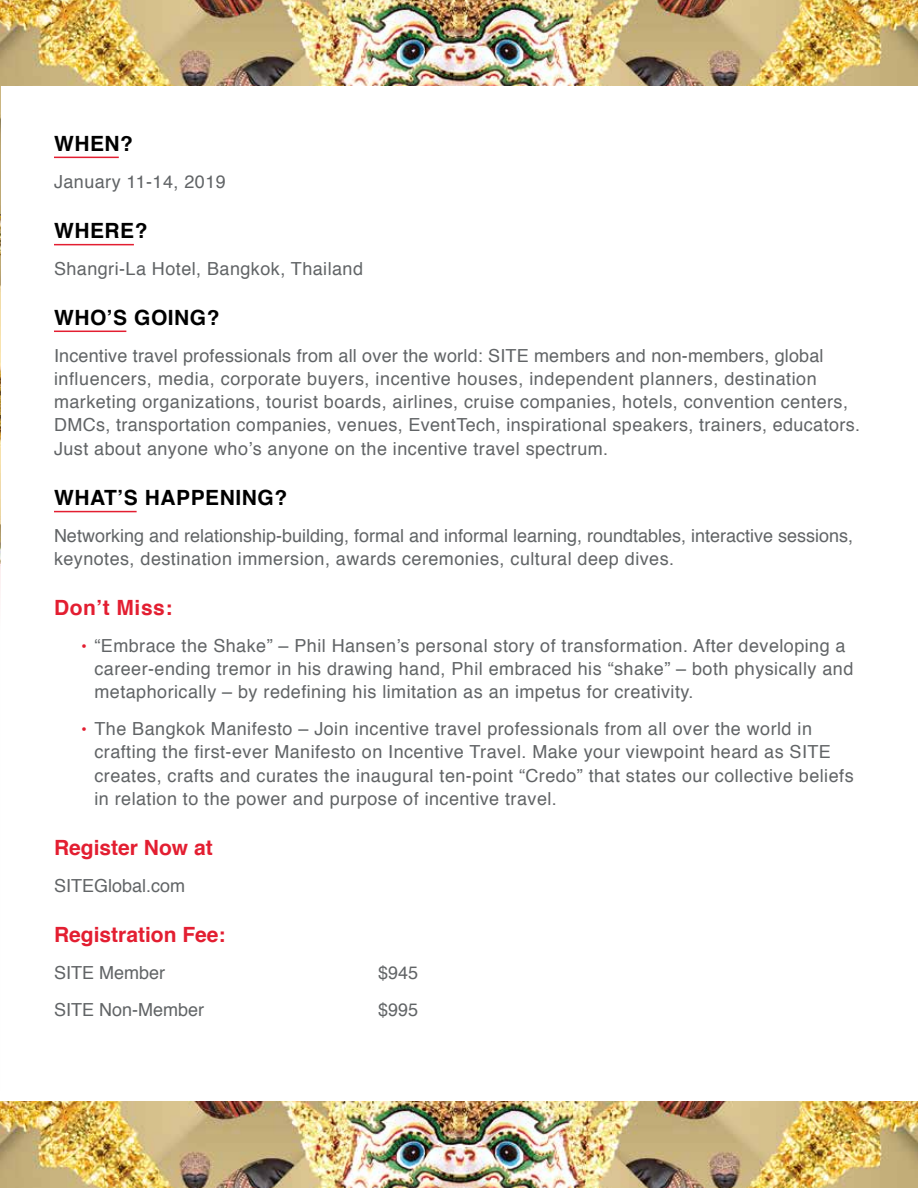
<style>
.page{position:relative;width:918px;height:1188px;background:#fff}
.page>*{position:absolute;margin:0;border:0;box-sizing:border-box;transform-origin:0 0}
.t1{font:700 21px "Helvetica";color:#e31e31}
.t2{font:700 21px "Helvetica";letter-spacing:.025em;color:#000}
.t3{font:18px/23.2px "Helvetica";letter-spacing:.025em;color:#616466}
.t4{font:18px/23.2px "Helvetica";color:#616466}
.s1{font-size:16.5px;color:#e31e31}
</style>
<div class="page">
<img style="left:0;top:86px;width:1px;height:477px">
<hr style="left:0;top:563px;width:1px;height:71px;background:#e31e31">
<img style="left:0;top:1101px;width:918px;height:86px">
<img style="left:0;top:0;width:918px;height:86px">
<hr style="left:54px;top:157px;width:65px;height:1px;background:#e31e31">
<hr style="left:54px;top:244px;width:80px;height:1px;background:#e31e31">
<hr style="left:54px;top:331px;width:72px;height:1px;background:#e31e31">
<hr style="left:54px;top:511px;width:83px;height:1px;background:#e31e31">
<p class="t2" style="left:54px;top:126px;width:81px">WHEN?</p>
<p class="t3" style="left:54px;top:170px;width:173px">January 11-14, 2019</p>
<p class="t2" style="left:54px;top:213px;width:95px">WHERE?</p>
<p class="t3" style="left:54px;top:257px;width:311px">Shangri-La Hotel, Bangkok, Thailand</p>
<p class="t2" style="left:54px;top:300px;width:167px">WHO’S GOING?</p>
<p class="t3" style="left:54px;top:344px;width:808px">Incentive travel professionals from all over the world: SITE members and non-members, global influencers, media, corporate buyers, incentive houses, independent planners, destination marketing organizations, tourist boards, airlines, cruise companies, hotels, convention centers, DMCs, transportation companies, venues, EventTech, inspirational speakers, trainers, educators.<br>Just about anyone who’s anyone on the incentive travel spectrum.</p>
<p class="t2" style="left:54px;top:480px;width:235px">WHAT’S HAPPENING?</p>
<p class="t4" style="left:54px;top:524px;width:801px">Networking and relationship-building, formal and informal learning, roundtables, interactive sessions, keynotes, destination immersion, awards ceremonies, cultural deep dives.</p>
<p class="t1" style="left:54px;top:591px;width:120px">Don’t Miss:</p>
<p class="t3" style="left:94px;top:634px;width:760px;text-indent:-14px"><span class="s1">•</span> “Embrace the Shake” – Phil Hansen’s personal story of transformation. After developing a career-ending tremor in his drawing hand, Phil embraced his “shake” – both physically and metaphorically – by redefining his limitation as an impetus for creativity.</p>
<p class="t3" style="left:94px;top:718px;width:761px;text-indent:-14px"><span class="s1">•</span> The Bangkok Manifesto – Join incentive travel professionals from all over the world in crafting the first-ever Manifesto on Incentive Travel. Make your viewpoint heard as SITE creates, crafts and curates the inaugural ten-point “Credo” that states our collective beliefs in relation to the power and purpose of incentive travel.</p>
<p class="t1" style="left:54px;top:831px;width:160px">Register Now at</p>
<p class="t4" style="left:54px;top:874px;width:133px">SITEGlobal.com</p>
<p class="t1" style="left:54px;top:918px;width:173px">Registration Fee:</p>
<p class="t4" style="left:54px;top:961px;width:113px">SITE Member</p>
<p class="t3" style="left:378px;top:961px;width:42px">$945</p>
<p class="t4" style="left:54px;top:998px;width:152px">SITE Non-Member</p>
<p class="t3" style="left:378px;top:998px;width:42px">$995</p>
</div>
